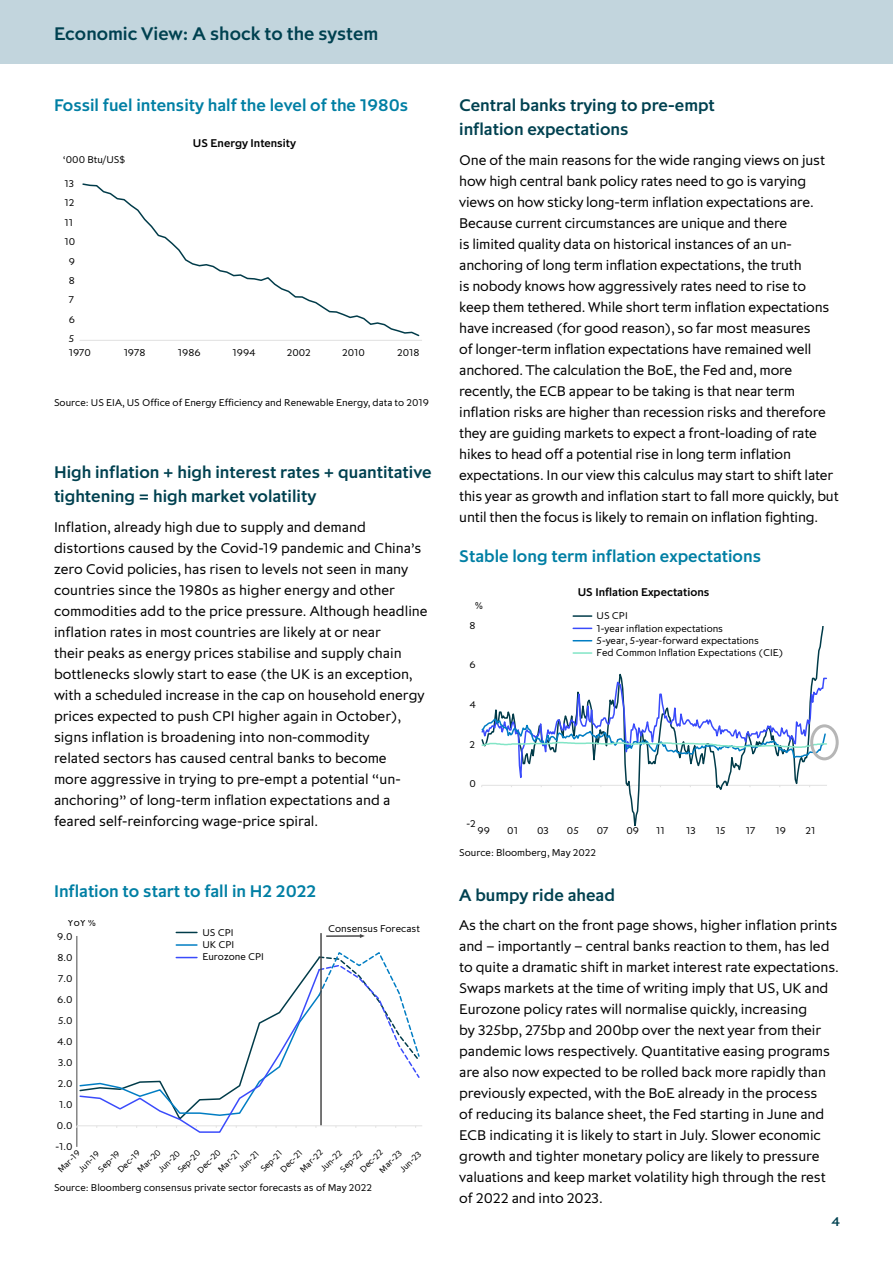
<style>
.page{position:relative;width:893px;height:1263px;background:#fff}
.page>*{position:absolute;margin:0;border:0;box-sizing:border-box;transform-origin:0 0}
.t1{font:500 19.5px "Pembroke";color:#004150}
.t2{font:500 18px/24px "Pembroke";color:#004150}
.t3{font:500 18px "Pembroke";color:#007fa4}
.t4{font:15px/21px "Pembroke";letter-spacing:-.005em;color:#000}
.t5{font:500 13.5px "Pembroke";color:#004150}
.t6{font:500 12px "Pembroke";color:#000}
.t7{font:10.5px/21px "Pembroke";color:#000}
.t8{font:9px "Pembroke";color:#000}
</style>
<div class="page">
<div style="left:0;top:0;width:893px;height:64px;background:#c2d5dd"></div>
<hr style="left:77px;top:936px;width:1px;height:211px;background:#494949">
<hr style="left:77px;top:1125px;width:345px;height:1px;background:#e4e4e4">
<svg style="left:176px;top:932px;width:21px;height:1px"></svg>
<hr style="left:176px;top:944px;width:21px;height:2px;background:#007dc3">
<svg style="left:76px;top:951px;width:344px;height:182px"></svg>
<hr style="left:326px;top:935px;width:35px;height:2px;background:#494949">
<svg style="left:360px;top:934px;width:5px;height:4px"></svg>
<hr style="left:320px;top:933px;width:2px;height:192px;background:#494949">
<svg style="left:572px;top:627px;width:252px;height:198px"></svg>
<svg style="left:481px;top:677px;width:346px;height:120px"></svg>
<svg style="left:573px;top:615px;width:19px;height:2px"></svg>
<svg style="left:573px;top:628px;width:19px;height:1px"></svg>
<svg style="left:573px;top:640px;width:19px;height:1px"></svg>
<svg style="left:573px;top:652px;width:19px;height:2px"></svg>
<div style="left:810px;top:724px;width:29px;height:36px;border:3px solid #b6b6b6;border-radius:50%"></div>
<hr style="left:80px;top:340px;width:342px;height:1px;background:#e4e4e4">
<svg style="left:82px;top:183px;width:338px;height:154px"></svg>
<h1 class="t1" style="left:54px;top:22px;width:326px">Economic View: A shock to the system</h1>
<p class="t3" style="left:54px;top:94px;width:356px">Fossil fuel intensity half the level of the 1980s</p>
<p class="t7" style="left:63px;top:149px;width:64px">‘000 Btu/US$</p>
<p class="t7" style="left:64px;top:172px;width:11px">13</p>
<p class="t7" style="left:64px;top:192px;width:11px">12</p>
<p class="t7" style="left:64px;top:211px;width:10px">11</p>
<p class="t7" style="left:64px;top:231px;width:12px">10</p>
<p class="t7" style="left:69px;top:250px;width:8px">9</p>
<p class="t7" style="left:69px;top:270px;width:8px">8</p>
<p class="t7" style="left:69px;top:289px;width:7px">7</p>
<p class="t7" style="left:69px;top:308px;width:8px">6</p>
<p class="t7" style="left:69px;top:328px;width:7px">5</p>
<p class="t6" style="left:193px;top:136px;width:105px">US Energy Intensity</p>
<p class="t7" style="left:69px;top:341px;width:24px">1970</p>
<p class="t7" style="left:124px;top:341px;width:23px">1978</p>
<p class="t7" style="left:178px;top:341px;width:24px">1986</p>
<p class="t7" style="left:233px;top:341px;width:25px">1994</p>
<p class="t7" style="left:287px;top:341px;width:26px">2002</p>
<p class="t7" style="left:342px;top:341px;width:24px">2010</p>
<p class="t7" style="left:397px;top:341px;width:24px">2018</p>
<p class="t7" style="left:54px;top:391px;width:376px">Source: US EIA, US Office of Energy Efficiency and Renewable Energy, data to 2019</p>
<p class="t2" style="left:54px;top:459px;width:379px">High inflation + high interest rates + quantitative tightening = high market volatility</p>
<p class="t4" style="left:54px;top:516px;width:375px">Inflation, already high due to supply and demand distortions caused by the Covid-19 pandemic and China’s zero Covid policies, has risen to levels not seen in many countries since the 1980s as higher energy and other commodities add to the price pressure. Although headline inflation rates in most countries are likely at or near<br>their peaks as energy prices stabilise and supply chain bottlenecks slowly start to ease (the UK is an exception, with a scheduled increase in the cap on household energy prices expected to push CPI higher again in October), signs inflation is broadening into non-commodity<br>related sectors has caused central banks to become<br>more aggressive in trying to pre-empt a potential “un&shy;anchoring” of long-term inflation expectations and a feared self-reinforcing wage-price spiral.</p>
<p class="t3" style="left:54px;top:880px;width:264px">Inflation to start to fall in H2 2022</p>
<p class="t7" style="left:57px;top:916px;width:40px;line-height:13.2px;text-indent:10px">YoY %<br>9.0</p>
<p class="t7" style="left:55px;top:946px;width:19px;text-align:center">8.0<br>7.0<br>6.0<br>5.0<br>4.0<br>3.0<br>2.0<br>1.0<br>0.0 -1.0</p>
<p class="t7" style="left:328px;top:917px;width:93px">Consensus Forecast</p>
<p class="t7" style="left:202px;top:926px;width:63px;line-height:12px">US CPI<br>UK CPI<br>Eurozone CPI</p>
<p class="t8" style="left:357px;top:1167px;width:30px;rotate:-45deg">D ec-22</p>
<p class="t8" style="left:195px;top:1167px;width:31px;rotate:-45deg">D ec-20</p>
<p class="t8" style="left:298px;top:1167px;width:30px;rotate:-45deg">M ar-22</p>
<p class="t8" style="left:135px;top:1167px;width:30px;rotate:-45deg">M ar-20</p>
<p class="t8" style="left:338px;top:1167px;width:29px;rotate:-45deg">Sep-22</p>
<p class="t8" style="left:175px;top:1167px;width:30px;rotate:-45deg">Sep-20</p>
<p class="t8" style="left:115px;top:1167px;width:29px;rotate:-45deg">D ec-19</p>
<p class="t8" style="left:56px;top:1167px;width:29px;rotate:-45deg">M ar-19</p>
<p class="t8" style="left:318px;top:1166px;width:28px;rotate:-45deg">Jun-22</p>
<p class="t8" style="left:155px;top:1167px;width:29px;rotate:-45deg">Jun-20</p>
<p class="t8" style="left:377px;top:1167px;width:29px;rotate:-45deg">M ar-23</p>
<p class="t8" style="left:96px;top:1167px;width:28px;rotate:-45deg">Sep-19</p>
<p class="t8" style="left:215px;top:1167px;width:28px;rotate:-45deg">M ar-21</p>
<p class="t8" style="left:236px;top:1166px;width:27px;rotate:-45deg">Jun-21</p>
<p class="t8" style="left:258px;top:1166px;width:28px;rotate:-45deg">Sep-21</p>
<p class="t8" style="left:278px;top:1167px;width:29px;rotate:-45deg">D ec-21</p>
<p class="t8" style="left:76px;top:1166px;width:27px;rotate:-45deg">Jun-19</p>
<p class="t8" style="left:397px;top:1167px;width:28px;rotate:-45deg">Jun-23</p>
<p class="t7" style="left:54px;top:1177px;width:320px">Source: Bloomberg consensus private sector forecasts as of May 2022</p>
<p class="t2" style="left:459px;top:93px;width:257px">Central banks trying to pre-empt inflation expectations</p>
<p class="t4" style="left:459px;top:149px;width:381px">One of the main reasons for the wide ranging views on just how high central bank policy rates need to go is varying views on how sticky long-term inflation expectations are.<br>Because current circumstances are unique and there<br>is limited quality data on historical instances of an un&shy;anchoring of long term inflation expectations, the truth<br>is nobody knows how aggressively rates need to rise to keep them tethered. While short term inflation expectations have increased (for good reason), so far most measures<br>of longer-term inflation expectations have remained well anchored. The calculation the BoE, the Fed and, more recently, the ECB appear to be taking is that near term inflation risks are higher than recession risks and therefore they are guiding markets to expect a front-loading of rate hikes to head off a potential rise in long term inflation expectations. In our view this calculus may start to shift later this year as growth and inflation start to fall more quickly, but until then the focus is likely to remain on inflation fighting.</p>
<p class="t3" style="left:459px;top:545px;width:303px">Stable long term inflation expectations</p>
<p class="t7" style="left:475px;top:595px;width:9px">%</p>
<p class="t7" style="left:469px;top:614px;width:8px">8</p>
<p class="t7" style="left:469px;top:654px;width:8px">6</p>
<p class="t7" style="left:469px;top:694px;width:8px">4</p>
<p class="t7" style="left:469px;top:733px;width:7px">2</p>
<p class="t7" style="left:469px;top:773px;width:8px">0</p>
<p class="t6" style="left:578px;top:584px;width:133px">US Inflation Expectations</p>
<p class="t7" style="left:597px;top:609px;width:188px;line-height:12.3px">US CPI<br>1-year inflation expectations<br>5-year, 5-year-forward expectations<br>Fed Common Inflation Expectations (CIE)</p>
<p class="t7" style="left:466px;top:812px;width:11px">-2</p>
<p class="t7" style="left:477px;top:819px;width:14px">99</p>
<p class="t7" style="left:507px;top:819px;width:12px">01</p>
<p class="t7" style="left:537px;top:819px;width:13px">03</p>
<p class="t7" style="left:567px;top:819px;width:13px">05</p>
<p class="t7" style="left:597px;top:819px;width:13px">07</p>
<p class="t7" style="left:626px;top:819px;width:14px">09</p>
<p class="t7" style="left:656px;top:819px;width:10px">11</p>
<p class="t7" style="left:686px;top:819px;width:11px">13</p>
<p class="t7" style="left:716px;top:819px;width:11px">15</p>
<p class="t7" style="left:746px;top:819px;width:11px">17</p>
<p class="t7" style="left:776px;top:819px;width:12px">19</p>
<p class="t7" style="left:805px;top:819px;width:11px">21</p>
<p class="t7" style="left:459px;top:842px;width:138px">Source: Bloomberg, May 2022</p>
<p class="t2" style="left:459px;top:882px;width:157px">A bumpy ride ahead</p>
<p class="t4" style="left:459px;top:914px;width:381px">As the chart on the front page shows, higher inflation prints and – importantly – central banks reaction to them, has led to quite a dramatic shift in market interest rate expectations.<br>Swaps markets at the time of writing imply that US, UK and Eurozone policy rates will normalise quickly, increasing<br>by 325bp, 275bp and 200bp over the next year from their pandemic lows respectively. Quantitative easing programs are also now expected to be rolled back more rapidly than previously expected, with the BoE already in the process<br>of reducing its balance sheet, the Fed starting in June and ECB indicating it is likely to start in July. Slower economic growth and tighter monetary policy are likely to pressure valuations and keep market volatility high through the rest of 2022 and into 2023.</p>
<p class="t5" style="left:831px;top:1213px;width:10px">4</p>
</div>
